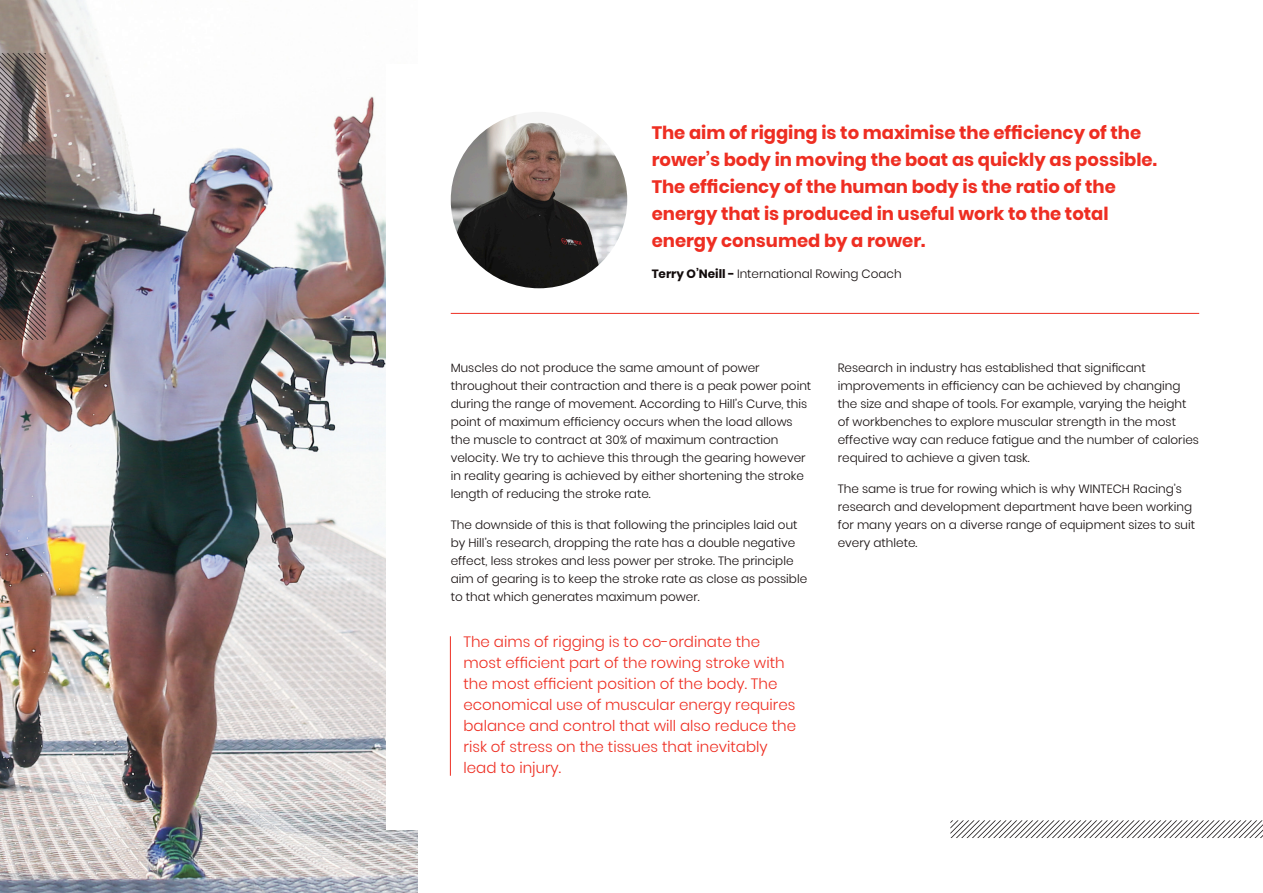
<style>
.page{position:relative;width:1263px;height:893px;background:#fff}
.page>*{position:absolute;margin:0;border:0;box-sizing:border-box;transform-origin:0 0}
.t1{font:700 18px/27px "Poppins";color:#ee2e22}
.t2{font:300 15px/21px "Poppins";color:#ee2e22}
.t3{font:300 12px/18px "Poppins";color:#130c0c}
.s1{font-weight:700}
</style>
<div class="page">
<img style="left:0;top:0;width:418px;height:893px">
<div style="left:387px;top:64px;width:63px;height:765px;background:#fff"></div>
<svg style="left:0;top:53px;width:46px;height:287px;background:#524b4b"></svg>
<img style="left:451px;top:112px;width:176px;height:176px;border-radius:88px">
<hr style="left:451px;top:313px;width:748px;height:1px;background:#ee2e22">
<svg style="left:950px;top:820px;width:313px;height:18px"></svg>
<hr style="left:450px;top:636px;width:1px;height:140px;background:#ee2e22">
<h1 class="t1" style="left:652px;top:119px;width:507px">The aim of rigging is to maximise the efficiency of the rower’s body in moving the boat as quickly as possible.<br>The efficiency of the human body is the ratio of the energy that is produced in useful work to the total energy consumed by a rower.</h1>
<p class="t3" style="left:652px;top:265px;width:251px"><span class="s1">Terry O’Neill -</span> International Rowing Coach</p>
<p class="t3" style="left:451px;top:359px;width:362px">Muscles do not produce the same amount of power throughout their contraction and there is a peak power point during the range of movement. According to Hill’s Curve, this point of maximum efficiency occurs when the load allows the muscle to contract at 30% of maximum contraction velocity. We try to achieve this through the gearing however in reality gearing is achieved by either shortening the stroke length of reducing the stroke rate.</p>
<p class="t3" style="left:451px;top:516px;width:358px">The downside of this is that following the principles laid out by Hill’s research, dropping the rate has a double negative effect, less strokes and less power per stroke. The principle aim of gearing is to keep the stroke rate as close as possible to that which generates maximum power.</p>
<p class="t2" style="left:463px;top:631px;width:334px">The aims of rigging is to co-ordinate the most efficient part of the rowing stroke with the most efficient position of the body. The economical use of muscular energy requires balance and control that will also reduce the risk of stress on the tissues that inevitably lead to injury.</p>
<p class="t3" style="left:838px;top:359px;width:363px">Research in industry has established that significant improvements in efficiency can be achieved by changing the size and shape of tools. For example, varying the height of workbenches to explore muscular strength in the most effective way can reduce fatigue and the number of calories required to achieve a given task.</p>
<p class="t3" style="left:838px;top:480px;width:359px">The same is true for rowing which is why WINTECH Racing’s research and development department have been working for many years on a diverse range of equipment sizes to suit every athlete.</p>
</div>
